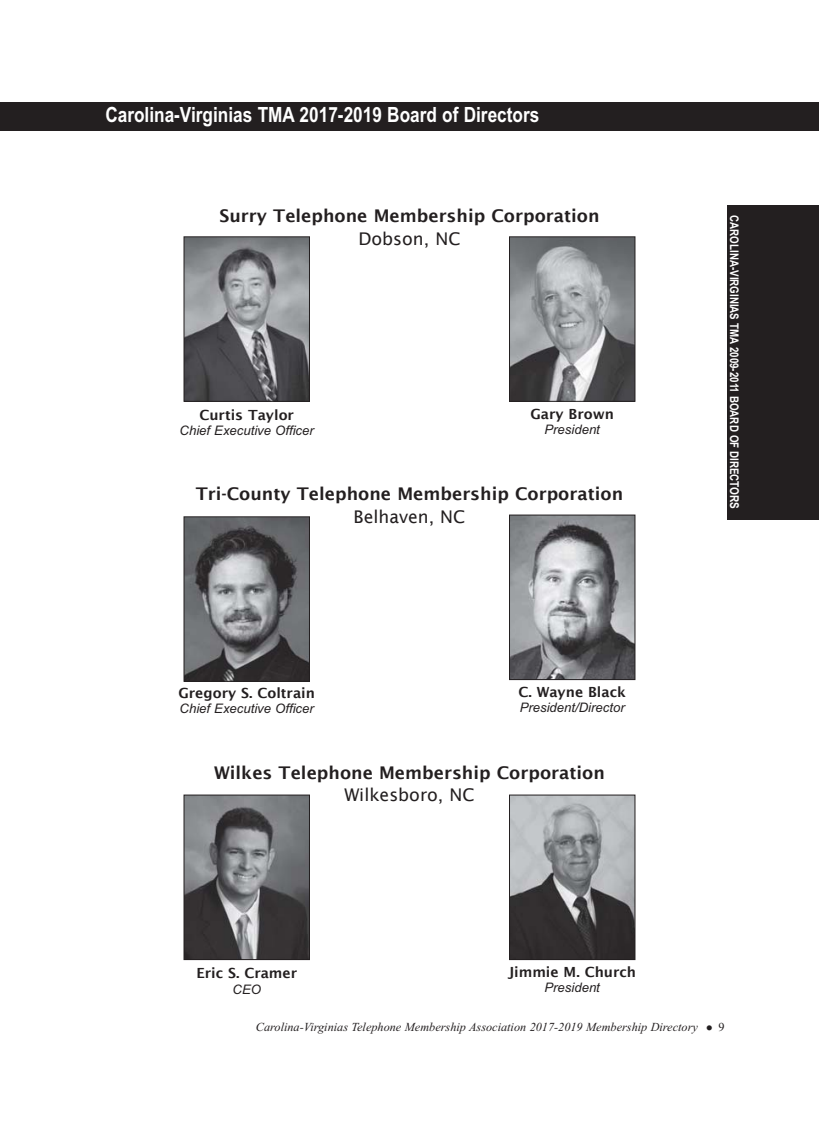
<style>
.page{position:relative;width:819px;height:1134px;background:#fff}
.page>*{position:absolute;margin:0;border:0;box-sizing:border-box;transform-origin:0 0}
.t1{font:700 21px "Arial Narrow";color:#fff}
.t2{font:600 17.5px "Lucida Sans";color:#231f20}
.t3{font:17.5px "Lucida Sans";color:#231f20}
.t4{font:600 14px "Lucida Sans";color:#231f20}
.t5{font:italic 13.12px "Arial";color:#231f20}
.t6{font:italic 12.25px "Times New Roman";color:#231f20}
.t7{font:12.25px "Times New Roman";color:#231f20}
.t8{font:700 11.9px "Arial Narrow";color:#fff}
.s1{font-size:12.25px}
</style>
<div class="page">
<div style="left:0;top:102px;width:819px;height:29px;background:#231f20"></div>
<div style="left:727px;top:205px;width:92px;height:315px;background:#231f20"></div>
<img style="left:186px;top:239px;width:122px;height:161px">
<div style="left:184px;top:237px;width:126px;height:165px;border:1px solid #231f20"></div>
<img style="left:511px;top:239px;width:122px;height:161px">
<div style="left:509px;top:237px;width:126px;height:165px;border:1px solid #231f20"></div>
<img style="left:511px;top:517px;width:122px;height:161px">
<div style="left:509px;top:515px;width:126px;height:165px;border:1px solid #231f20"></div>
<img style="left:186px;top:519px;width:122px;height:161px">
<div style="left:184px;top:517px;width:126px;height:165px;border:1px solid #231f20"></div>
<img style="left:186px;top:797px;width:122px;height:161px">
<div style="left:184px;top:795px;width:126px;height:165px;border:1px solid #231f20"></div>
<img style="left:511px;top:797px;width:122px;height:161px">
<div style="left:509px;top:795px;width:126px;height:165px;border:1px solid #231f20"></div>
<p class="t1" style="left:105px;top:107px;width:436px">Carolina-Virginias TMA 2017-2019 Board of Directors</p>
<p class="t2" style="left:220px;top:205px;width:382px">Surry Telephone Membership Corporation</p>
<p class="t3" style="left:358px;top:228px;width:104px">Dobson, NC</p>
<p class="t4" style="left:199px;top:406px;width:96px">Curtis Taylor</p>
<p class="t5" style="left:180px;top:426px;width:136px">Chief Executive Officer</p>
<p class="t4" style="left:530px;top:405px;width:85px">Gary Brown</p>
<p class="t5" style="left:545px;top:425px;width:57px">President</p>
<p class="t2" style="left:196px;top:483px;width:429px">Tri-County Telephone Membership Corporation</p>
<p class="t3" style="left:354px;top:506px;width:113px">Belhaven, NC</p>
<p class="t4" style="left:179px;top:684px;width:138px">Gregory S. Coltrain</p>
<p class="t5" style="left:180px;top:704px;width:136px">Chief Executive Officer</p>
<p class="t4" style="left:518px;top:683px;width:109px">C. Wayne Black</p>
<p class="t5" style="left:520px;top:703px;width:107px">President/Director</p>
<p class="t2" style="left:214px;top:762px;width:392px">Wilkes Telephone Membership Corporation</p>
<p class="t3" style="left:344px;top:784px;width:132px">Wilkesboro, NC</p>
<p class="t4" style="left:196px;top:965px;width:102px">Eric S. Cramer</p>
<p class="t5" style="left:233px;top:984px;width:30px">CEO</p>
<p class="t4" style="left:508px;top:963px;width:129px">Jimmie M. Church</p>
<p class="t5" style="left:545px;top:983px;width:57px">President</p>
<p class="t8" style="left:739px;top:215px;width:295px;rotate:90deg">CAROLINA-VIRGINIAS TMA 2009-2011 BOARD OF DIREC<span class="s1">TORS</span></p>
<p class="t6" style="left:256px;top:1020px;width:443px">Carolina-Virginias Telephone Membership Association 2017-2019 Membership Directory</p>
<p class="t7" style="left:718px;top:1020px;width:8px">9</p>
</div>
